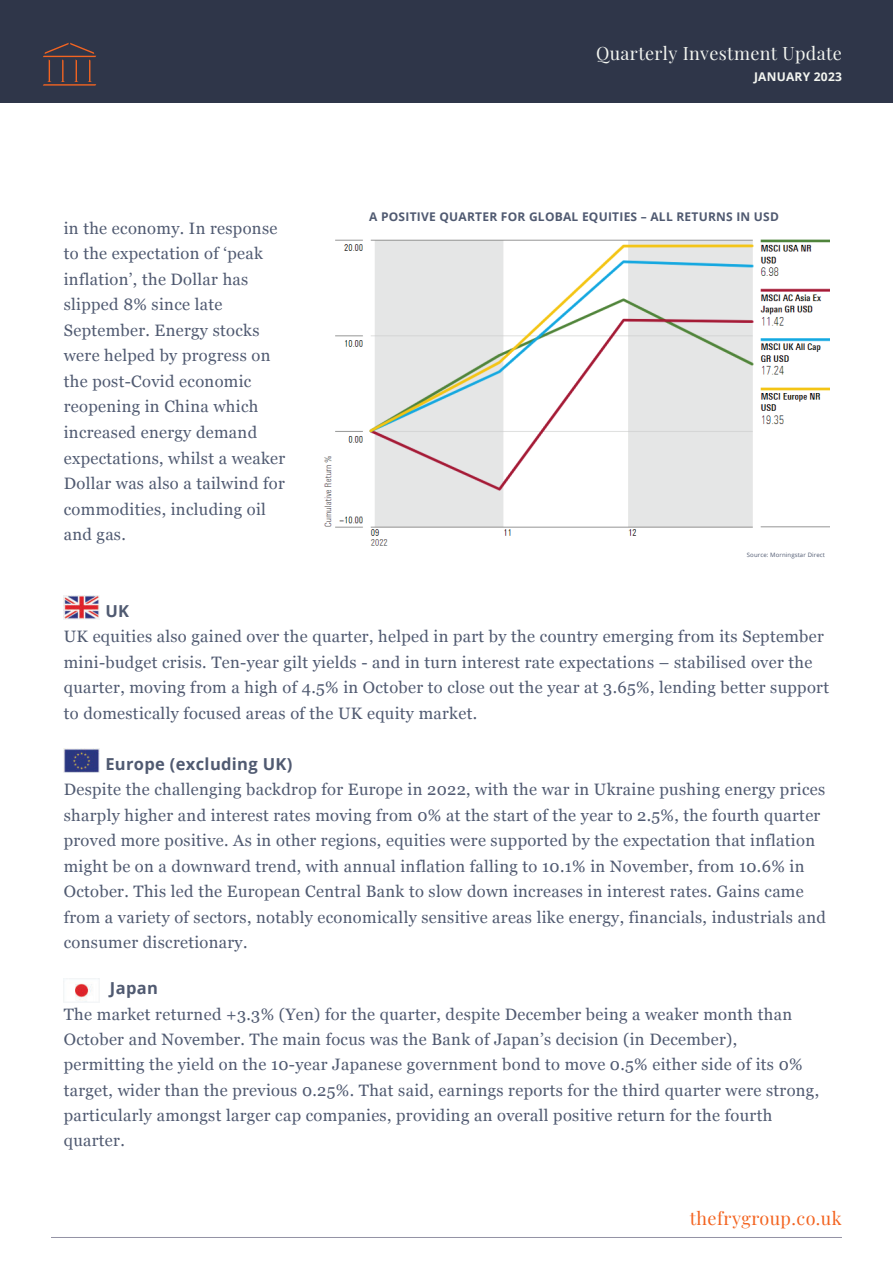
<style>
.page{position:relative;width:893px;height:1263px;background:#fff}
.page>*{position:absolute;margin:0;border:0;box-sizing:border-box;transform-origin:0 0}
.t1{font:18px "Playfair Display";letter-spacing:.02em;color:#f3f5f0}
.t2{font:18px "Playfair Display";letter-spacing:.025em;color:#f36421}
.t3{font:16.5px/25.5px "Georgia";letter-spacing:.02em;color:#505a71}
.t4{font:700 16.5px "Open Sans";letter-spacing:.02em;color:#505a71}
.t5{font:700 12px "Open Sans";letter-spacing:.02em;color:#505a71}
.t6{font:700 12px "Open Sans";letter-spacing:.02em;color:#f3f5f0}
.t7{font:6px "Open Sans";letter-spacing:.02em;color:#505a71}
</style>
<div class="page">
<img style="left:324px;top:239px;width:505px;height:307px">
<div style="left:0;top:0;width:893px;height:102px;background:#2f3649"></div>
<svg style="left:43px;top:43px;width:53px;height:43px"></svg>
<img style="left:64px;top:595px;width:36px;height:25px">
<img style="left:64px;top:748px;width:36px;height:25px">
<img style="left:64px;top:978px;width:36px;height:24px">
<hr style="left:51px;top:1237px;width:791px;height:1px;background:#9392a4">
<p class="t3" style="left:64px;top:217px;width:223px">in the economy. In response to the expectation of ‘peak inflation’, the Dollar has slipped 8% since late<br>September. Energy stocks were helped by progress on the post-Covid economic reopening in China which increased energy demand expectations, whilst a weaker<br>Dollar was also a tailwind for commodities, including oil and gas.</p>
<p class="t1" style="left:596px;top:45px;width:247px">Quarterly Investment Update</p>
<p class="t6" style="left:754px;top:72px;width:89px">JANUARY 2023</p>
<p class="t5" style="left:369px;top:212px;width:411px">A POSITIVE QUARTER FOR GLOBAL EQUITIES – ALL RETURNS IN USD</p>
<p class="t7" style="left:747px;top:552px;width:80px">Source: Morningstar Direct</p>
<p class="t4" style="left:105px;top:604px;width:25px">UK</p>
<p class="t3" style="left:64px;top:625px;width:767px">UK equities also gained over the quarter, helped in part by the country emerging from its September mini-budget crisis. Ten-year gilt yields - and in turn interest rate expectations – stabilised over the quarter, moving from a high of 4.5% in October to close out the year at 3.65%, lending better support to domestically focused areas of the UK equity market.</p>
<p class="t4" style="left:105px;top:752px;width:189px">Europe (excluding UK)</p>
<p class="t3" style="left:64px;top:778px;width:764px">Despite the challenging backdrop for Europe in 2022, with the war in Ukraine pushing energy prices sharply higher and interest rates moving from 0% at the start of the year to 2.5%, the fourth quarter proved more positive. As in other regions, equities were supported by the expectation that inflation might be on a downward trend, with annual inflation falling to 10.1% in November, from 10.6% in October. This led the European Central Bank to slow down increases in interest rates. Gains came from a variety of sectors, notably economically sensitive areas like energy, financials, industrials and consumer discretionary.</p>
<p class="t4" style="left:110px;top:981px;width:49px">Japan</p>
<p class="t3" style="left:64px;top:1003px;width:757px">The market returned +3.3% (Yen) for the quarter, despite December being a weaker month than October and November. The main focus was the Bank of Japan’s decision (in December), permitting the yield on the 10-year Japanese government bond to move 0.5% either side of its 0% target, wider than the previous 0.25%. That said, earnings reports for the third quarter were strong, particularly amongst larger cap companies, providing an overall positive return for the fourth quarter.</p>
<p class="t2" style="left:690px;top:1210px;width:153px">thefrygroup.co.uk</p>
</div>
